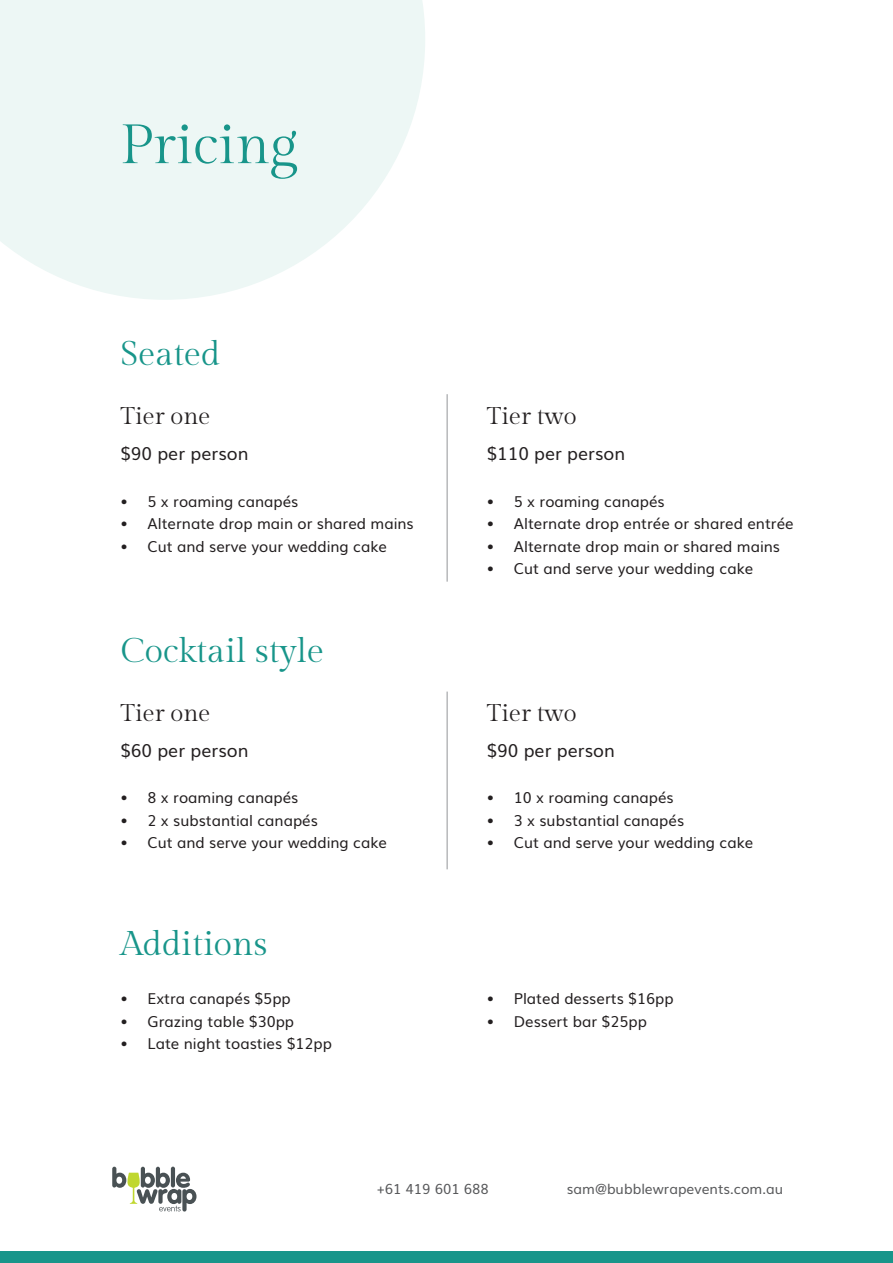
<style>
.page{position:relative;width:893px;height:1263px;background:#fff}
.page>*{position:absolute;margin:0;border:0;box-sizing:border-box;transform-origin:0 0}
.t1{font:55.35px "Gilda Display";color:#18958a}
.t2{font:34.2px "Gilda Display";color:#18958a}
.t3{font:24.15px "Gilda Display";color:#231f20}
.t4{font:17.7px "Muli";color:#231f20}
.t5{font:15px "Muli";color:#231f20}
.t6{font:13.95px "Muli";color:#58595b}
</style>
<div class="page">
<svg style="left:0;top:0;width:425px;height:300px;background:#eff8f6"></svg>
<hr style="left:171px;top:1166px;width:4px;height:21px;background:#cbcecf;border-radius:2px">
<svg style="left:112px;top:1167px;width:84px;height:44px"></svg>
<div style="left:0;top:1251px;width:893px;height:12px;background:#18958a"></div>
<hr style="left:447px;top:394px;width:1px;height:188px;background:#939598">
<hr style="left:447px;top:691px;width:1px;height:178px;background:#939598">
<h1 class="t1" style="left:120px;top:108px;width:179px">Pricing</h1>
<h2 class="t2" style="left:121px;top:331px;width:101px">Seated</h2>
<h3 class="t3" style="left:121px;top:400px;width:91px">Tier one</h3>
<h3 class="t3" style="left:487px;top:400px;width:91px">Tier two</h3>
<p class="t4" style="left:121px;top:439px;width:130px">$90 per person</p>
<p class="t4" style="left:487px;top:439px;width:140px">$110 per person</p>
<p class="t5" style="left:121px;top:489px;width:179px">• 5 x roaming canapés</p>
<p class="t5" style="left:121px;top:511px;width:295px">• Alternate drop main or shared mains</p>
<p class="t5" style="left:121px;top:534px;width:268px">• Cut and serve your wedding cake</p>
<p class="t5" style="left:487px;top:489px;width:179px">• 5 x roaming canapés</p>
<p class="t5" style="left:487px;top:511px;width:308px">• Alternate drop entrée or shared entrée</p>
<p class="t5" style="left:487px;top:534px;width:295px">• Alternate drop main or shared mains</p>
<p class="t5" style="left:487px;top:556px;width:268px">• Cut and serve your wedding cake</p>
<h2 class="t2" style="left:121px;top:628px;width:205px">Cocktail style</h2>
<h3 class="t3" style="left:121px;top:697px;width:91px">Tier one</h3>
<h3 class="t3" style="left:487px;top:697px;width:91px">Tier two</h3>
<p class="t4" style="left:121px;top:736px;width:129px">$60 per person</p>
<p class="t4" style="left:487px;top:736px;width:130px">$90 per person</p>
<p class="t5" style="left:121px;top:786px;width:179px">• 8 x roaming canapés</p>
<p class="t5" style="left:121px;top:808px;width:199px">• 2 x substantial canapés</p>
<p class="t5" style="left:121px;top:831px;width:268px">• Cut and serve your wedding cake</p>
<p class="t5" style="left:487px;top:786px;width:188px">• 10 x roaming canapés</p>
<p class="t5" style="left:487px;top:808px;width:199px">• 3 x substantial canapés</p>
<p class="t5" style="left:487px;top:831px;width:268px">• Cut and serve your wedding cake</p>
<h2 class="t2" style="left:121px;top:922px;width:149px">Additions</h2>
<p class="t5" style="left:121px;top:987px;width:172px">• Extra canapés $5pp</p>
<p class="t5" style="left:121px;top:1009px;width:175px">• Grazing table $30pp</p>
<p class="t5" style="left:121px;top:1032px;width:213px">• Late night toasties $12pp</p>
<p class="t5" style="left:487px;top:987px;width:188px">• Plated desserts $16pp</p>
<p class="t5" style="left:487px;top:1009px;width:162px">• Dessert bar $25pp</p>
<p class="t6" style="left:377px;top:1178px;width:114px">+61 419 601 688</p>
<p class="t6" style="left:567px;top:1178px;width:218px">sam@bubblewrapevents.com.au</p>
</div>
